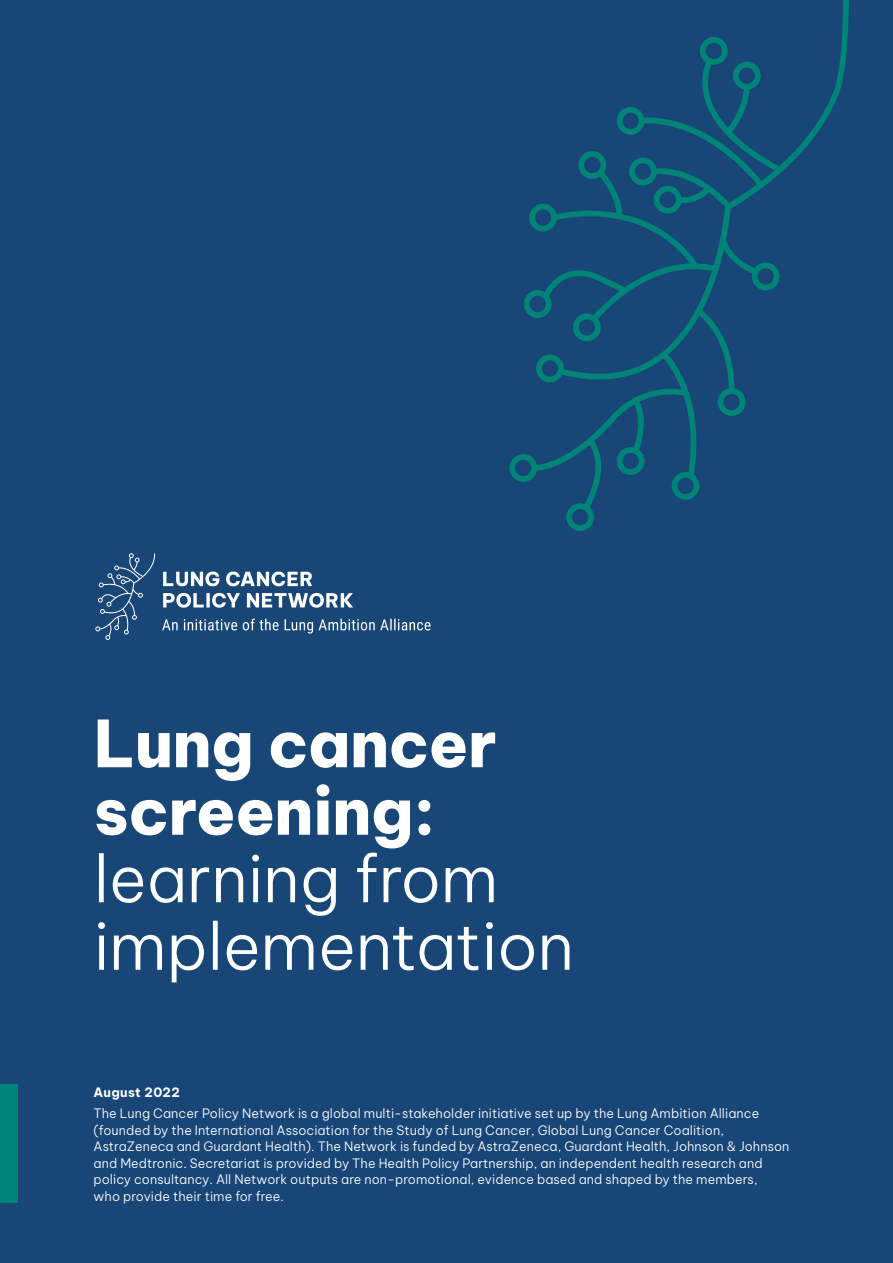
<style>
.page{position:relative;width:893px;height:1263px;background:#174677}
.page>*{position:absolute;margin:0;border:0;box-sizing:border-box;transform-origin:0 0}
.t1{font:300 64.5px/67.5px "Be Vietnam Pro";letter-spacing:-.005em;color:#fff}
.t2{font:300 12.75px/16.5px "Be Vietnam Pro";letter-spacing:.005em;color:#fff}
.t3{font:700 12.75px "Be Vietnam Pro";letter-spacing:.03em;color:#fff}
.s1{font-weight:800}
</style>
<div class="page">
<svg style="left:509px;top:0;width:340px;height:531px"></svg>
<div style="left:0;top:1084px;width:17px;height:118px;background:#008478"></div>
<svg style="left:95px;top:553px;width:61px;height:87px"></svg>
<svg style="left:162px;top:618px;width:269px;height:15px"></svg>
<svg style="left:163px;top:593px;width:190px;height:15px"></svg>
<svg style="left:163px;top:571px;width:149px;height:15px"></svg>
<p class="t1" style="left:94px;top:704px;width:482px"><span class="s1">Lung cancer screening: </span>learning from implementation</p>
<p class="t3" style="left:94px;top:1082px;width:88px">August 2022</p>
<p class="t2" style="left:94px;top:1104px;width:697px">The Lung Cancer Policy Network is a global multi-stakeholder initiative set up by the Lung Ambition Alliance (founded by the International Association for the Study of Lung Cancer, Global Lung Cancer Coalition, AstraZeneca and Guardant Health). The Network is funded by AstraZeneca, Guardant Health, Johnson &amp; Johnson and Medtronic. Secretariat is provided by The Health Policy Partnership, an independent health research and policy consultancy. All Network outputs are non-promotional, evidence based and shaped by the members,<br>who provide their time for free.</p>
</div>
